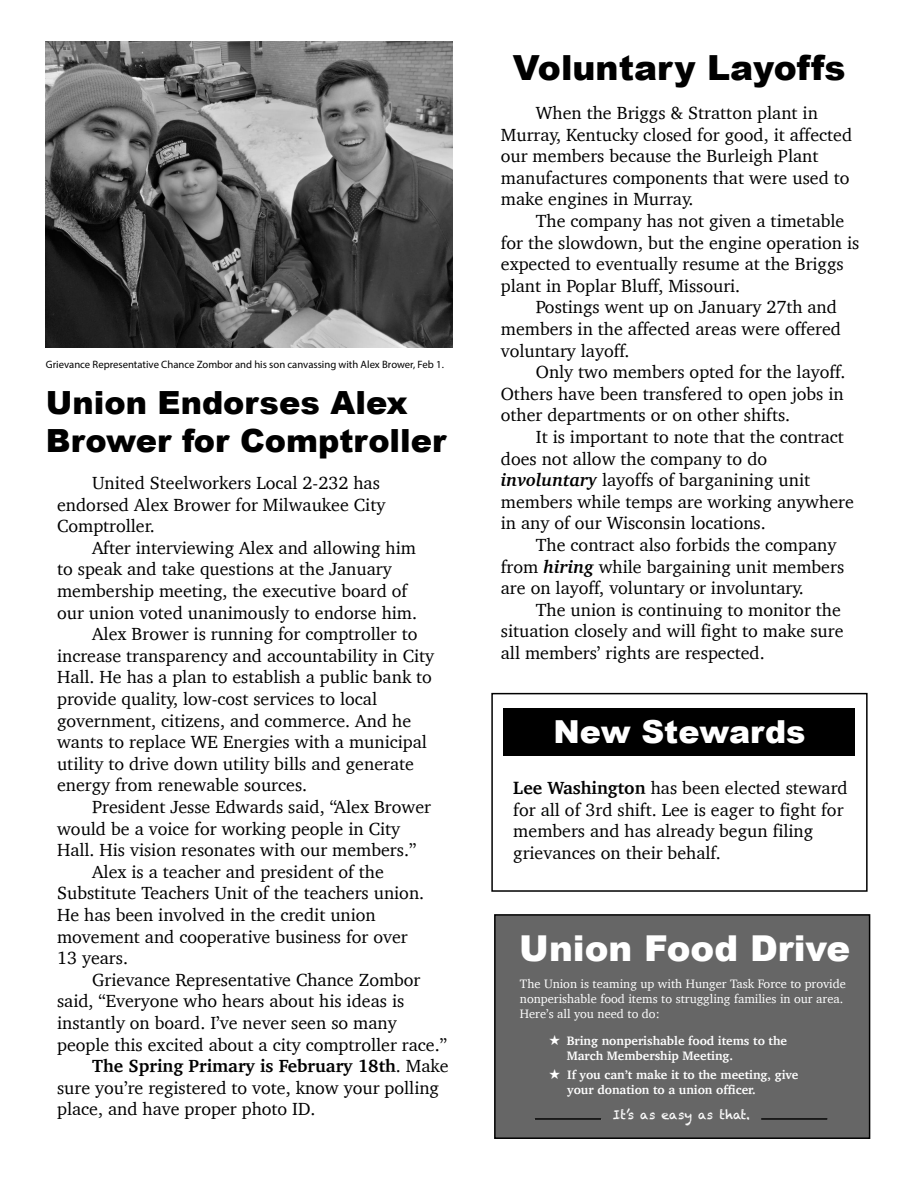
<style>
.page{position:relative;width:918px;height:1188px;background:#fff}
.page>*{position:absolute;margin:0;border:0;box-sizing:border-box;transform-origin:0 0}
.t1{font:900 35.7px "Arial";color:#fff}
.t2{font:900 34.65px "Arial";color:#000}
.t3{font:900 31.95px/38.4px "Arial";color:#000}
.t4{font:900 31.65px "Arial";color:#fff}
.t5{font:18px/21.6px "Charter";color:#000}
.t6{font:700 18px "Charter";color:#000}
.t7{font:13.95px "Starz 2";color:#fff}
.t8{font:12.45px/15px "Charter";color:#fff}
.t9{font:700 12.45px/15px "Charter";color:#fff}
.t10{font:12.45px "Chalkduster";color:#fff}
.t11{font:10.65px "Myriad Pro";color:#000}
.s1{font-weight:400}
.s2{font-weight:700;font-style:italic}
.s3{font-weight:700}
</style>
<div class="page">
<img style="left:46px;top:42px;width:407px;height:305px">
<div style="left:494px;top:914px;width:376px;height:225px;background:#666;border:2px solid #000"></div>
<div style="left:504px;top:708px;width:351px;height:47px;background:#000"></div>
<div style="left:491px;top:693px;width:377px;height:199px;border:2px solid #000"></div>
<hr style="left:535px;top:1118px;width:66px;height:2px;background:#000">
<hr style="left:761px;top:1118px;width:66px;height:2px;background:#000">
<p class="t11" style="left:46px;top:358px;width:400px">Grievance Representative Chance Zombor and his son canvassing with Alex Brower, Feb 1.</p>
<h3 class="t3" style="left:46px;top:382px;width:402px">Union Endorses Alex<br>Brower for Comptroller</h3>
<p class="t5" style="left:57px;top:472px;width:330px;text-indent:35px">United Steelworkers Local 2-232 has endorsed Alex Brower for Milwaukee City<br>Comptroller.</p>
<p class="t5" style="left:92px;top:537px;width:325px">After interviewing Alex and allowing him</p>
<p class="t5" style="left:57px;top:558px;width:336px">to speak and take questions at the January</p>
<p class="t5" style="left:57px;top:580px;width:352px">membership meeting, the executive board of</p>
<p class="t5" style="left:57px;top:601px;width:361px">our union voted unanimously to endorse him.</p>
<p class="t5" style="left:92px;top:623px;width:327px">Alex Brower is running for comptroller to</p>
<p class="t5" style="left:57px;top:645px;width:378px">increase transparency and accountability in City</p>
<p class="t5" style="left:57px;top:666px;width:376px">Hall. He has a plan to establish a public bank to</p>
<p class="t5" style="left:57px;top:688px;width:321px">provide quality, low-cost services to local</p>
<p class="t5" style="left:57px;top:709px;width:356px">government, citizens, and commerce. And he</p>
<p class="t5" style="left:57px;top:731px;width:371px">wants to replace WE Energies with a municipal</p>
<p class="t5" style="left:57px;top:753px;width:358px">utility to drive down utility bills and generate</p>
<p class="t5" style="left:57px;top:774px;width:252px">energy from renewable sources.</p>
<p class="t5" style="left:92px;top:796px;width:341px">President Jesse Edwards said, “Alex Brower</p>
<p class="t5" style="left:57px;top:817px;width:344px">would be a voice for working people in City</p>
<p class="t5" style="left:57px;top:839px;width:361px">Hall. His vision resonates with our members.”</p>
<p class="t5" style="left:92px;top:861px;width:293px">Alex is a teacher and president of the</p>
<p class="t5" style="left:57px;top:882px;width:369px">Substitute Teachers Unit of the teachers union.</p>
<p class="t5" style="left:57px;top:904px;width:320px">He has been involved in the credit union</p>
<p class="t5" style="left:57px;top:925px;width:352px">movement and cooperative business for over</p>
<p class="t5" style="left:57px;top:947px;width:72px">13 years.</p>
<p class="t5" style="left:92px;top:969px;width:330px">Grievance Representative Chance Zombor</p>
<p class="t5" style="left:57px;top:990px;width:349px">said, “Everyone who hears about his ideas is</p>
<p class="t5" style="left:57px;top:1012px;width:341px">instantly on board. I’ve never seen so many</p>
<p class="t5" style="left:57px;top:1033px;width:392px">people this excited about a city comptroller race.”</p>
<p class="t6" style="left:92px;top:1051px;width:358px">The Spring Primary is February 18th<span class="s1">. Make</span></p>
<p class="t5" style="left:57px;top:1077px;width:383px">sure you’re registered to vote, know your polling</p>
<p class="t5" style="left:57px;top:1098px;width:260px">place, and have proper photo ID.</p>
<h2 class="t2" style="left:513px;top:42px;width:334px">Voluntary Layoffs</h2>
<p class="t5" style="left:501px;top:102px;width:353px;text-indent:35px">When the Briggs &amp; Stratton plant in Murray, Kentucky closed for good, it affected our members because the Burleigh Plant manufactures components that were used to make engines in Murray.</p>
<p class="t5" style="left:501px;top:210px;width:360px;text-indent:35px">The company has not given a timetable for the slowdown, but the engine operation is expected to eventually resume at the Briggs plant in Poplar Bluff, Missouri.</p>
<p class="t5" style="left:501px;top:296px;width:342px;text-indent:35px">Postings went up on January 27th and members in the affected areas were offered voluntary layoff.</p>
<p class="t5" style="left:501px;top:361px;width:346px;text-align:justify;text-indent:35px">Only two members opted for the layoff.<br>Others have been transfered to open jobs in other departments or on other shifts.</p>
<p class="t5" style="left:501px;top:426px;width:355px;text-indent:35px">It is important to note that the contract does not allow the company to do <span class="s2">involuntary</span> layoffs of barganining unit members while temps are working anywhere in any of our Wisconsin locations.</p>
<p class="t5" style="left:501px;top:534px;width:345px;text-indent:35px">The contract also forbids the company from <span class="s2">hiring</span> while bargaining unit members are on layoff, voluntary or involuntary.</p>
<p class="t5" style="left:501px;top:599px;width:344px;text-indent:35px">The union is continuing to monitor the situation closely and will fight to make sure all members’ rights are respected.</p>
<h3 class="t4" style="left:553px;top:709px;width:254px">New Stewards</h3>
<p class="t5" style="left:513px;top:777px;width:336px"><span class="s3">Lee Washington</span> has been elected steward for all of 3rd shift. Lee is eager to fight for members and has already begun filing grievances on their behalf.</p>
<h1 class="t1" style="left:519px;top:922px;width:332px">Union Food Drive</h1>
<p class="t8" style="left:520px;top:976px;width:328px">The Union is teaming up with Hunger Task Force to provide nonperishable food items to struggling families in our area.<br>Here’s all you need to do:</p>
<p class="t9" style="left:567px;top:1033px;width:222px">Bring nonperishable food items to the<br>March Membership Meeting.</p>
<p class="t9" style="left:567px;top:1067px;width:233px">If you can’t make it to the meeting, give your donation to a union officer.</p>
<p class="t7" style="left:549px;top:1032px;width:13px">A</p>
<p class="t7" style="left:549px;top:1066px;width:13px">A</p>
<p class="t10" style="left:613px;top:1107px;width:139px">It’s as easy as that.</p>
</div>
